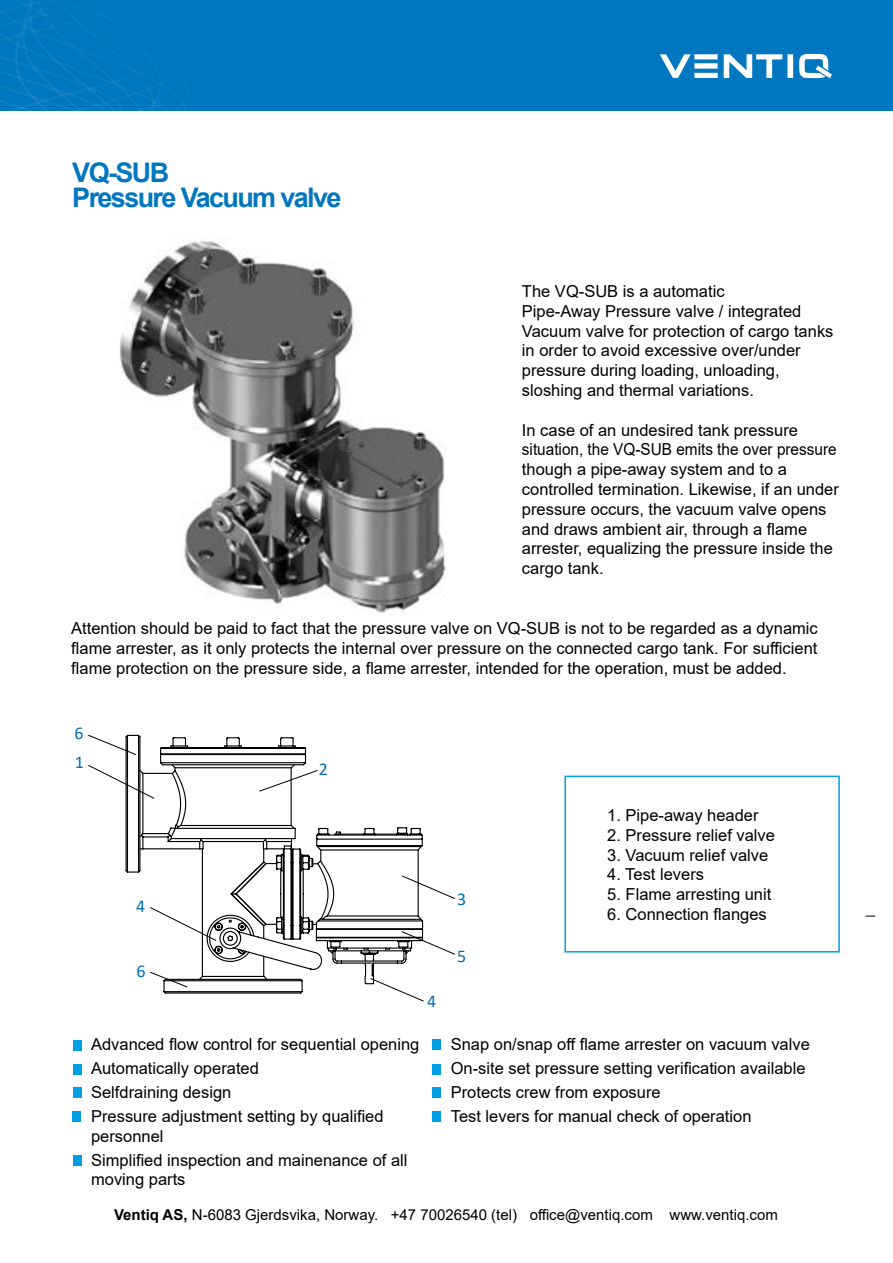
<style>
.page{position:relative;width:893px;height:1263px;background:#fff}
.page>*{position:absolute;margin:0;border:0;box-sizing:border-box;transform-origin:0 0}
.t1{font:700 27px "Arial";letter-spacing:-.06em;color:#0076c0}
.t2{font:700 27px "Arial";color:#0177c1}
.t3{font:18px "Calibri";color:#006fb9}
.t4{font:16.5px/19.8px "Arial";color:#000}
.t5{font:15px "Arial";color:#000}
.s1{font-weight:700}
</style>
<div class="page">
<img style="left:120px;top:239px;width:326px;height:374px">
<div style="left:0;top:0;width:893px;height:111px;background:#0077c0"></div>
<svg style="left:724px;top:54px;width:69px;height:24px"></svg>
<svg style="left:799px;top:54px;width:33px;height:24px"></svg>
<svg style="left:660px;top:54px;width:58px;height:24px"></svg>
<div style="left:72px;top:1111px;width:9px;height:11px;background:#009fe3"></div>
<div style="left:432px;top:1040px;width:9px;height:10px;background:#009fe3"></div>
<div style="left:433px;top:1064px;width:8px;height:10px;background:#009fe3"></div>
<div style="left:432px;top:1111px;width:9px;height:11px;background:#009fe3"></div>
<div style="left:73px;top:1064px;width:9px;height:10px;background:#009fe3"></div>
<div style="left:73px;top:1156px;width:9px;height:10px;background:#009fe3"></div>
<div style="left:73px;top:1088px;width:9px;height:10px;background:#009fe3"></div>
<div style="left:433px;top:1088px;width:8px;height:10px;background:#009fe3"></div>
<div style="left:74px;top:1040px;width:8px;height:10px;background:#009fe3"></div>
<div style="left:564px;top:776px;width:276px;height:176px;border:2px solid #009fe3"></div>
<svg style="left:88px;top:765px;width:37px;height:20px"></svg>
<svg style="left:125px;top:734px;width:182px;height:260px"></svg>
<svg style="left:138px;top:763px;width:169px;height:221px"></svg>
<svg style="left:258px;top:769px;width:60px;height:23px"></svg>
<svg style="left:276px;top:827px;width:179px;height:175px"></svg>
<svg style="left:149px;top:906px;width:68px;height:35px"></svg>
<svg style="left:88px;top:734px;width:49px;height:21px"></svg>
<svg style="left:149px;top:971px;width:39px;height:17px"></svg>
<h1 class="t2" style="left:72px;top:153px;width:98px">VQ-SUB</h1>
<h1 class="t1" style="left:72px;top:178px;width:271px">Pressure Vacuum valve</h1>
<p class="t4" style="left:522px;top:281px;width:313px">The VQ-SUB is a automatic<br>Pipe-Away Pressure valve / integrated Vacuum valve for protection of cargo tanks in order to avoid excessive over/under pressure during loading, unloading, sloshing and thermal variations.</p>
<p class="t4" style="left:522px;top:420px;width:318px">In case of an undesired tank pressure situation, the VQ-SUB emits the over pressure though a pipe-away system and to a controlled termination. Likewise, if an under pressure occurs, the vacuum valve opens and draws ambient air, through a flame arrester, equalizing the pressure inside the cargo tank.</p>
<p class="t4" style="left:71px;top:618px;width:748px;text-align:justify">Attention should be paid to fact that the pressure valve on VQ-SUB is not to be regarded as a dynamic flame arrester, as it only protects the internal over pressure on the connected cargo tank. For sufficient flame protection on the pressure side, a flame arrester, intended for the operation, must be added.</p>
<p class="t3" style="left:75px;top:720px;width:11px">6</p>
<p class="t3" style="left:75px;top:750px;width:11px">1</p>
<p class="t3" style="left:319px;top:756px;width:11px">2</p>
<p class="t3" style="left:136px;top:894px;width:11px">4</p>
<p class="t3" style="left:137px;top:958px;width:11px">6</p>
<p class="t3" style="left:427px;top:988px;width:11px">4</p>
<p class="t4" style="left:91px;top:1032px;width:330px;line-height:24px">Advanced flow control for sequential opening Automatically operated<br>Selfdraining design<br>Pressure adjustment setting by qualified</p>
<p class="t4" style="left:91px;top:1124px;width:318px;line-height:24px">personnel<br>Simplified inspection and mainenance of all</p>
<p class="t4" style="left:91px;top:1170px;width:96px">moving parts</p>
<p class="t3" style="left:457px;top:886px;width:11px">3</p>
<p class="t3" style="left:457px;top:943px;width:11px">5</p>
<p class="t4" style="left:607px;top:805px;width:153px">1. Pipe-away header</p>
<p class="t4" style="left:607px;top:825px;width:169px">2. Pressure relief valve</p>
<p class="t4" style="left:607px;top:845px;width:163px">3. Vacuum relief valve</p>
<p class="t4" style="left:607px;top:865px;width:98px">4. Test levers</p>
<p class="t4" style="left:607px;top:884px;width:166px">5. Flame arresting unit</p>
<p class="t4" style="left:607px;top:904px;width:161px">6. Connection flanges</p>
<p class="t4" style="left:451px;top:1032px;width:361px;line-height:24px">Snap on/snap off flame arrester on vacuum valve On-site set pressure setting verification available Protects crew from exposure<br>Test levers for manual check of operation</p>
<p class="t5" style="left:114px;top:1204px;width:665px"><span class="s1">Ventiq AS,</span> N-6083 Gjerdsvika, Norway. +47 70026540 (tel) office@ventiq.com www.ventiq.com</p>
</div>
